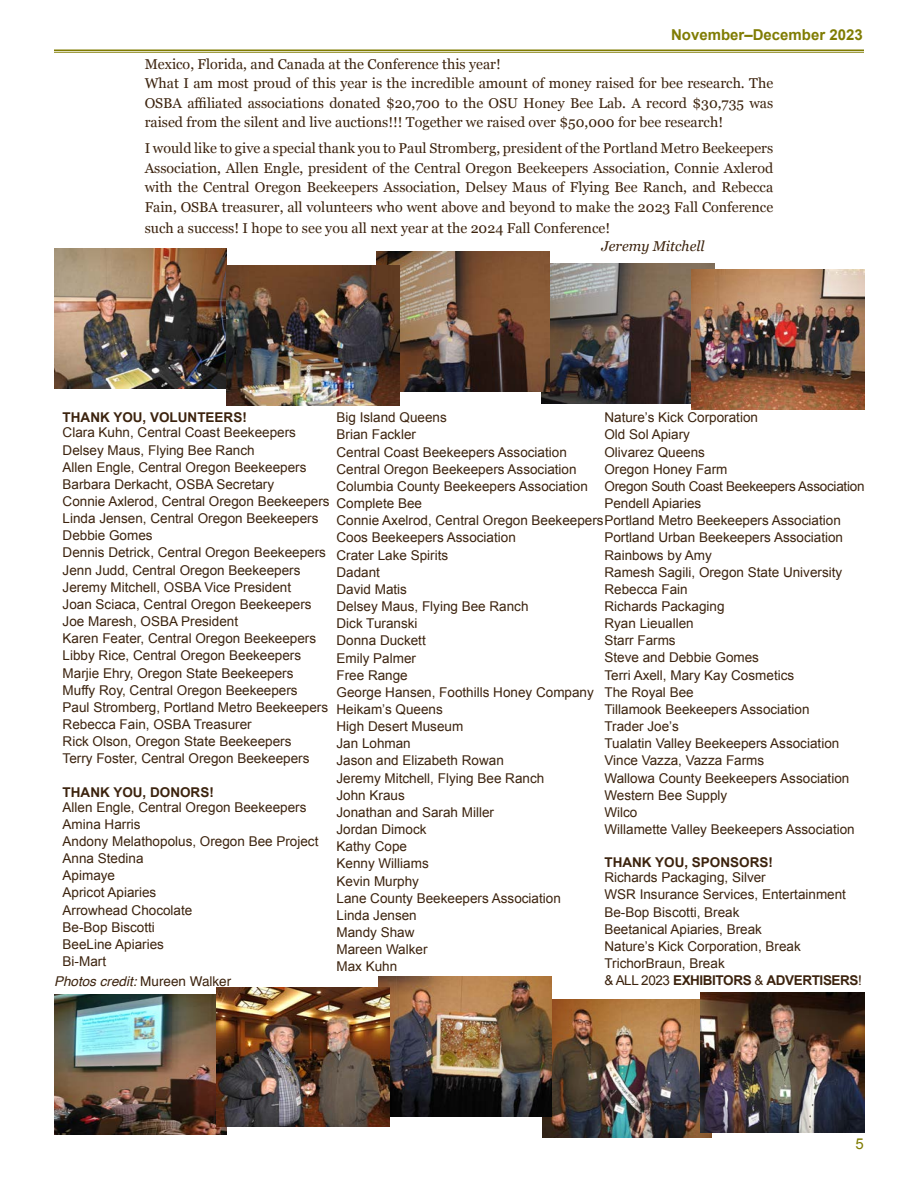
<style>
.page{position:relative;width:918px;height:1188px;background:#fff}
.page>*{position:absolute;margin:0;border:0;box-sizing:border-box;transform-origin:0 0}
.t1{font:700 15px "Arial";color:#807c03}
.t2{font:15px "Arial";color:#807c03}
.t3{font:14.25px/19.5px "Georgia";color:#3c230e}
.t4{font:italic 14.25px "Georgia";color:#3c230e}
.t5{font:13.5px/17.1px "Arial";color:#3c230e}
.t6{font:700 13.5px "Arial";color:#3c230e}
.t7{font:italic 13.5px "Helvetica";color:#3c230e}
.s1{font-weight:700}
.s2{font-style:normal}
</style>
<div class="page">
<hr style="left:54px;top:50px;width:810px;height:1px;background:#807c03">
<hr style="left:54px;top:52px;width:810px;height:1px;background:#807c03">
<img style="left:54px;top:249px;width:173px;height:140px">
<img style="left:542px;top:264px;width:173px;height:140px">
<img style="left:377px;top:251px;width:173px;height:140px">
<img style="left:227px;top:265px;width:173px;height:140px">
<img style="left:691px;top:270px;width:173px;height:139px">
<img style="left:54px;top:995px;width:173px;height:139px">
<img style="left:542px;top:1000px;width:170px;height:138px">
<img style="left:378px;top:976px;width:173px;height:140px">
<img style="left:217px;top:987px;width:173px;height:140px">
<img style="left:701px;top:993px;width:163px;height:140px">
<p class="t1" style="left:671px;top:25px;width:193px">November–December 2023</p>
<p class="t3" style="left:145px;top:53px;width:630px">Mexico, Florida, and Canada at the Conference this year!<br>What I am most proud of this year is the incredible amount of money raised for bee research. The OSBA affiliated associations donated $20,700 to the OSU Honey Bee Lab. A record $30,735 was raised from the silent and live auctions!!! Together we raised over $50,000 for bee research!</p>
<p class="t3" style="left:145px;top:138px;width:630px;text-align:justify">I would like to give a special thank you to Paul Stromberg, president of the Portland Metro Beekeepers Association, Allen Engle, president of the Central Oregon Beekeepers Association, Connie Axlerod with the Central Oregon Beekeepers Association, Delsey Maus of Flying Bee Ranch, and Rebecca Fain, OSBA treasurer, all volunteers who went above and beyond to make the 2023 Fall Conference</p>
<p class="t3" style="left:145px;top:218px;width:467px">such a success! I hope to see you all next year at the 2024 Fall Conference!</p>
<p class="t4" style="left:601px;top:236px;width:105px">Jeremy Mitchell</p>
<p class="t5" style="left:604px;top:409px;width:262px">Nature’s Kick Corporation<br>Old Sol Apiary<br>Olivarez Queens<br>Oregon Honey Farm<br>Oregon South Coast Beekeepers Association<br>Pendell Apiaries</p>
<p class="t5" style="left:604px;top:529px;width:252px">Portland Urban Beekeepers Association<br>Rainbows by Amy<br>Ramesh Sagili, Oregon State University<br>Rebecca Fain<br>Richards Packaging<br>Ryan Lieuallen<br>Starr Farms<br>Steve and Debbie Gomes<br>Terri Axell, Mary Kay Cosmetics<br>The Royal Bee<br>Tillamook Beekeepers Association<br>Trader Joe’s<br>Tualatin Valley Beekeepers Association<br>Vince Vazza, Vazza Farms<br>Wallowa County Beekeepers Association<br>Western Bee Supply<br>Wilco<br>Willamette Valley Beekeepers Association</p>
<p class="t6" style="left:604px;top:854px;width:170px">THANK YOU, SPONSORS!</p>
<p class="t5" style="left:604px;top:869px;width:259px">Richards Packaging, Silver<br>WSR Insurance Services, Entertainment<br>Be-Bop Biscotti, Break<br>Beetanical Apiaries, Break<br>Nature’s Kick Corporation, Break<br>TrichorBraun, Break<br>&amp; ALL 2023 <span class="s1">EXHIBITORS</span> &amp; <span class="s1">ADVERTISERS</span>!</p>
<p class="t5" style="left:337px;top:409px;width:506px">Big Island Queens<br>Brian Fackler<br>Central Coast Beekeepers Association<br>Central Oregon Beekeepers Association<br>Columbia County Beekeepers Association<br>Complete Bee<br>Connie Axelrod, Central Oregon BeekeepersPortland Metro Beekeepers Association<br>Coos Beekeepers Association<br>Crater Lake Spirits<br>Dadant<br>David Matis<br>Delsey Maus, Flying Bee Ranch<br>Dick Turanski<br>Donna Duckett<br>Emily Palmer<br>Free Range<br>George Hansen, Foothills Honey Company<br>Heikam’s Queens<br>High Desert Museum<br>Jan Lohman<br>Jason and Elizabeth Rowan<br>Jeremy Mitchell, Flying Bee Ranch<br>John Kraus<br>Jonathan and Sarah Miller<br>Jordan Dimock<br>Kathy Cope<br>Kenny Williams<br>Kevin Murphy<br>Lane County Beekeepers Association<br>Linda Jensen<br>Mandy Shaw<br>Mareen Walker<br>Max Kuhn</p>
<p class="t6" style="left:63px;top:409px;width:186px">THANK YOU, VOLUNTEERS!</p>
<p class="t5" style="left:63px;top:424px;width:269px">Clara Kuhn, Central Coast Beekeepers Delsey Maus, Flying Bee Ranch<br>Allen Engle, Central Oregon Beekeepers Barbara Derkacht, OSBA Secretary<br>Connie Axlerod, Central Oregon Beekeepers Linda Jensen, Central Oregon Beekeepers Debbie Gomes<br>Dennis Detrick, Central Oregon Beekeepers Jenn Judd, Central Oregon Beekeepers Jeremy Mitchell, OSBA Vice President<br>Joan Sciaca, Central Oregon Beekeepers Joe Maresh, OSBA President<br>Karen Feater, Central Oregon Beekeepers Libby Rice, Central Oregon Beekeepers Marjie Ehry, Oregon State Beekeepers<br>Muffy Roy, Central Oregon Beekeepers<br>Paul Stromberg, Portland Metro Beekeepers Rebecca Fain, OSBA Treasurer<br>Rick Olson, Oregon State Beekeepers<br>Terry Foster, Central Oregon Beekeepers</p>
<p class="t6" style="left:63px;top:783px;width:153px">THANK YOU, DONORS!</p>
<p class="t5" style="left:63px;top:798px;width:257px">Allen Engle, Central Oregon Beekeepers<br>Amina Harris<br>Andony Melathopolus, Oregon Bee Project<br>Anna Stedina<br>Apimaye<br>Apricot Apiaries<br>Arrowhead Chocolate<br>Be-Bop Biscotti<br>BeeLine Apiaries<br>Bi-Mart</p>
<p class="t7" style="left:54px;top:971px;width:179px">Photos credit: <span class="s2">Mureen Walker</span></p>
<p class="t2" style="left:856px;top:1134px;width:10px">5</p>
</div>
